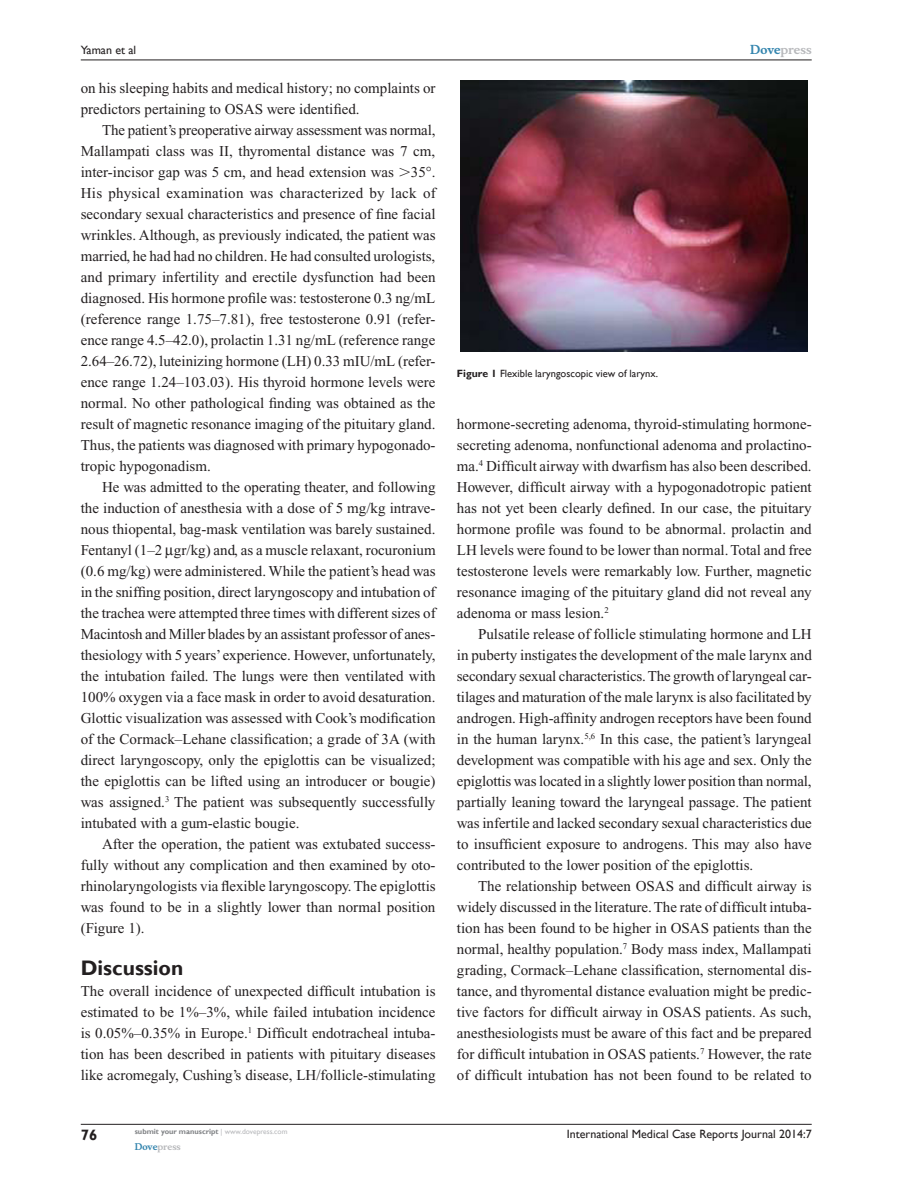
<style>
.page{position:relative;width:918px;height:1188px;background:#fff}
.page>*{position:absolute;margin:0;border:0;box-sizing:border-box;transform-origin:0 0}
.t1{font:700 21px "Gill Sans";color:#231f20}
.Tx{font:15px/21px "Times New Roman";color:#231f20;text-align:justify}
.TxF{font:15px/21px "Times New Roman";color:#231f20;text-align:justify}
.RunFolio-V{font:700 15px "Gill Sans";color:#231f20}
.RunF-V{font:12px "Gill Sans";color:#231f20}
.RunH-Brand-V{font:700 12px "Musee";color:#b8b9bc}
.RunH-V{font:12px "Gill Sans";color:#231f20}
.FC{font:10.5px "Gill Sans";color:#231f20}
.RunF-Brand-V{font:700 9px "Musee";color:#b8b9bc}
.RunF-SubmityourMS-V{font:700 7.5px "Gill Sans";color:#808285}
.s1{font-family:"Mathematical Pi One"}
.s2{color:#3485ae}
.s3{font-weight:700}
.s4{font-weight:400;color:#b8b9bc}
</style>
<div class="page">
<hr style="left:81px;top:1124px;width:731px;height:1px;background:#231f20">
<hr style="left:81px;top:60px;width:731px;height:1px;background:#231f20">
<img style="left:461px;top:81px;width:347px;height:270px">
<p class="RunH-V" style="left:81px;top:43px;width:57px">Yaman et al</p>
<p class="TxF" style="left:81px;top:77px;width:356px">on his sleeping habits and medical history; no complaints or predictors pertaining to OSAS were identified.</p>
<p class="Tx" style="left:81px;top:119px;width:357px;text-indent:21px">The patient’s preoperative airway assessment was normal, Mallampati class was II, thyromental distance was 7 cm, inter-incisor gap was 5 cm, and head extension was <span class="s1">.</span>35 .<br>His physical examination was characterized by lack of secondary sexual characteristics and presence of fine facial wrinkles. Although, as previously indicated, the patient was married, he had had no children. He had consulted urologists, and primary infertility and erectile dysfunction had been diagnosed. His hormone profile was: testosterone 0.3 ng/mL (reference range 1.75–7.81), free testosterone 0.91 (refer&shy;ence range 4.5–42.0), prolactin 1.31 ng/mL (reference range 2.64–26.72), luteinizing hormone (LH) 0.33 mIU/mL (refer&shy;ence range 1.24–103.03). His thyroid hormone levels were normal. No other pathological finding was obtained as the result of magnetic resonance imaging of the pituitary gland.<br>Thus, the patients was diagnosed with primary hypogonado&shy;tropic hypogonadism.</p>
<p class="Tx" style="left:81px;top:476px;width:356px;text-indent:21px">He was admitted to the operating theater, and following the induction of anesthesia with a dose of 5 mg/kg intrave&shy;nous thiopental, bag-mask ventilation was barely sustained.<br>Fentanyl (1–2 gr/kg) and, as a muscle relaxant, rocuronium (0.6 mg/kg) were administered. While the patient’s head was in the sniffing position, direct laryngoscopy and intubation of the trachea were attempted three times with different sizes of Macintosh and Miller blades by an assistant professor of anes&shy;thesiology with 5 years’ experience. However, unfortunately, the intubation failed. The lungs were then ventilated with 100% oxygen via a face mask in order to avoid desaturation.<br>Glottic visualization was assessed with Cook’s modification of the Cormack–Lehane classification; a grade of 3A (with direct laryngoscopy, only the epiglottis can be visualized; the epiglottis can be lifted using an introducer or bougie) was assigned.<sup>3</sup> The patient was subsequently successfully intubated with a gum-elastic bougie.</p>
<p class="Tx" style="left:81px;top:833px;width:356px;text-indent:21px">After the operation, the patient was extubated success&shy;fully without any complication and then examined by oto&shy;rhinolaryngologists via flexible laryngoscopy. The epiglottis was found to be in a slightly lower than normal position (Figure 1).</p>
<h1 class="t1" style="left:81px;top:955px;width:104px">Discussion</h1>
<p class="TxF" style="left:81px;top:980px;width:356px">The overall incidence of unexpected difficult intubation is estimated to be 1%–3%, while failed intubation incidence is 0.05%–0.35% in Europe.<sup>1</sup> Difficult endotracheal intuba&shy;tion has been described in patients with pituitary diseases like acromegaly, Cushing’s disease, LH/follicle-stimulating</p>
<p class="RunH-Brand-V" style="left:750px;top:43px;width:63px"><span class="s2">Dove</span>press</p>
<p class="FC" style="left:457px;top:367px;width:203px"><span class="s3">Figure 1</span> Flexible laryngoscopic view of larynx.</p>
<p class="TxF" style="left:457px;top:413px;width:356px">hormone-secreting adenoma, thyroid-stimulating hormone&shy;secreting adenoma, nonfunctional adenoma and prolactino&shy;ma.<sup>4</sup> Difficult airway with dwarfism has also been described.<br>However, difficult airway with a hypogonadotropic patient has not yet been clearly defined. In our case, the pituitary hormone profile was found to be abnormal. prolactin and LH levels were found to be lower than normal. Total and free testosterone levels were remarkably low. Further, magnetic resonance imaging of the pituitary gland did not reveal any adenoma or mass lesion.<sup>2</sup></p>
<p class="Tx" style="left:457px;top:623px;width:357px;text-indent:21px">Pulsatile release of follicle stimulating hormone and LH in puberty instigates the development of the male larynx and secondary sexual characteristics. The growth of laryngeal car&shy;tilages and maturation of the male larynx is also facilitated by androgen. High-affinity androgen receptors have been found in the human larynx.<sup>5,6</sup> In this case, the patient’s laryngeal development was compatible with his age and sex. Only the epiglottis was located in a slightly lower position than normal, partially leaning toward the laryngeal passage. The patient was infertile and lacked secondary sexual characteristics due to insufficient exposure to androgens. This may also have contributed to the lower position of the epiglottis.</p>
<p class="Tx" style="left:457px;top:875px;width:356px;text-indent:21px">The relationship between OSAS and difficult airway is widely discussed in the literature. The rate of difficult intuba&shy;tion has been found to be higher in OSAS patients than the normal, healthy population.<sup>7</sup> Body mass index, Mallampati grading, Cormack–Lehane classification, sternomental dis&shy;tance, and thyromental distance evaluation might be predic&shy;tive factors for difficult airway in OSAS patients. As such, anesthesiologists must be aware of this fact and be prepared for difficult intubation in OSAS patients.<sup>7</sup> However, the rate of difficult intubation has not been found to be related to</p>
<p class="RunFolio-V" style="left:81px;top:1126px;width:18px">76</p>
<p class="RunF-SubmityourMS-V" style="left:135px;top:1127px;width:154px">submit your manuscript <span class="s4">| www.dovepress.com</span></p>
<p class="RunF-Brand-V" style="left:135px;top:1141px;width:48px"><span class="s2">Dove</span>press</p>
<p class="RunF-V" style="left:567px;top:1127px;width:246px">International Medical Case Reports Journal 2014:7</p>
</div>
